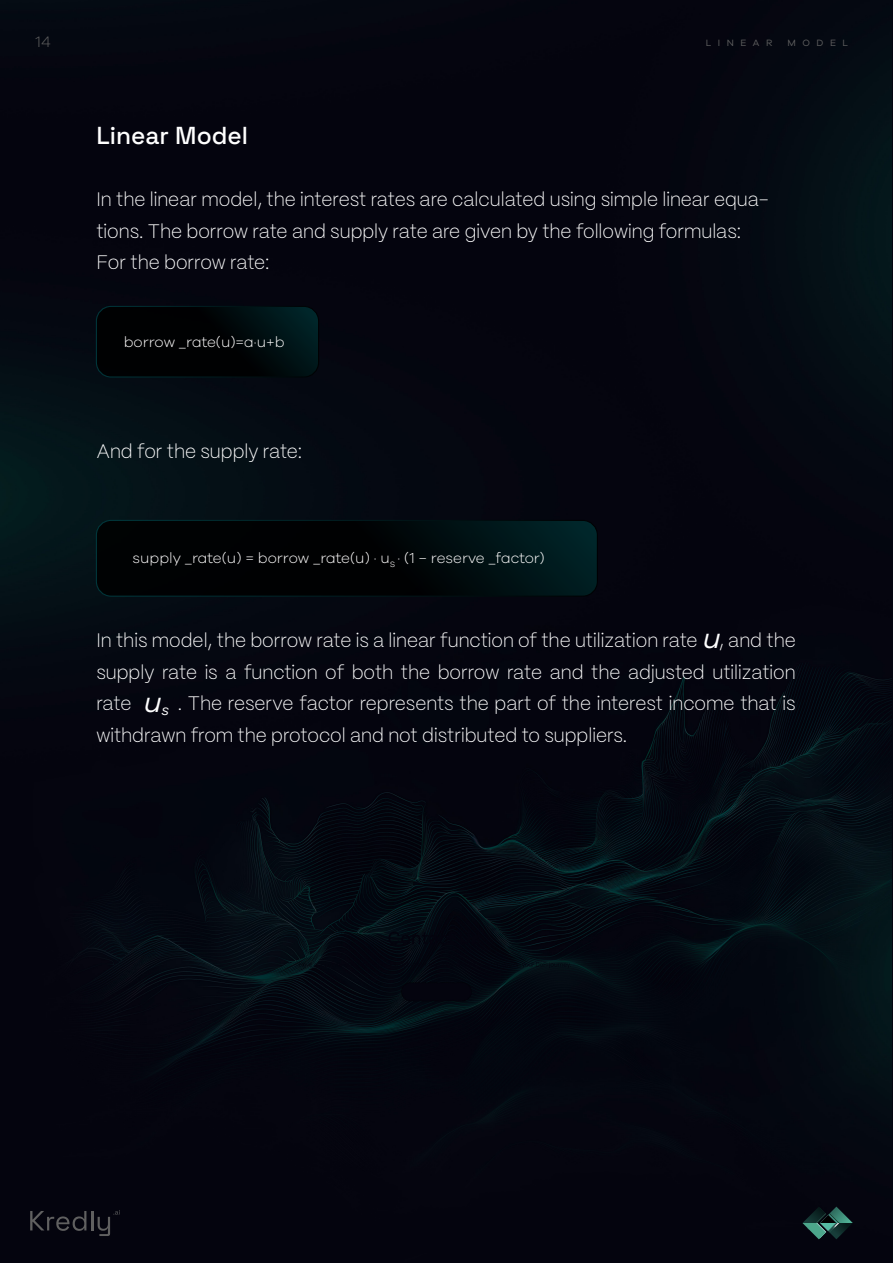
<style>
.page{position:relative;width:893px;height:1263px;background:#fff}
.page>*{position:absolute;margin:0;border:0;box-sizing:border-box;transform-origin:0 0}
.t1{font:italic 28.95px "Galano Grotesque";color:#fff}
.t2{font:500 24.45px "Space Grotesk";color:#fff}
.t3{font:200 19.5px/31.5px "PP Mori";color:#fff}
.t4{font:300 15.6px "Galano Grotesque";color:#606060}
.t5{font:300 15px "Galano Grotesque";color:#fff}
.t6{font:italic 15px "Galano Grotesque";color:#fff}
.t7{font:300 10.8px "Galano Grotesque";color:#fff}
.t8{font:9.45px "Galano Grotesque";letter-spacing:.69em;color:#606060}
</style>
<div class="page">
<img style="left:0;top:0;width:892px;height:1263px">
<svg style="left:802px;top:1206px;width:51px;height:33px;background:#1a3836"></svg>
<svg style="left:30px;top:1210px;width:90px;height:26px;background:#17171f"></svg>
<svg style="left:96px;top:306px;width:223px;height:71px;background:#000709"></svg>
<div style="left:96px;top:306px;width:223px;height:72px;border:1px solid #fff;border-radius:15px"></div>
<div style="left:96px;top:520px;width:501px;height:76px;background:linear-gradient(to right,#000,#00171a);border-radius:15px"></div>
<div style="left:96px;top:520px;width:502px;height:77px;border:1px solid #fff;border-radius:15px"></div>
<p class="t4" style="left:36px;top:33px;width:17px">14</p>
<p class="t8" style="left:706px;top:37px;width:68px">LINEAR</p>
<p class="t8" style="left:788px;top:37px;width:62px">MODEL</p>
<p class="t2" style="left:96px;top:116px;width:153px">Linear Model</p>
<p class="t3" style="left:96px;top:182px;width:674px">In the linear model, the interest rates are calculated using simple linear equa&shy;tions. The borrow rate and supply rate are given by the following formulas:<br>For the borrow rate:</p>
<p class="t5" style="left:124px;top:333px;width:162px">borrow _rate(u)=a·u+b</p>
<p class="t3" style="left:96px;top:434px;width:207px">And for the supply rate:</p>
<p class="t5" style="left:133px;top:549px;width:414px">supply _rate(u) = borrow _rate(u) · u · (1 − reserve _factor)</p>
<p class="t7" style="left:390px;top:556px;width:7px">s</p>
<p class="t3" style="left:96px;top:623px;width:701px;text-align:justify">In this model, the borrow rate is a linear function of the utilization rate , and the supply rate is a function of both the borrow rate and the adjusted utilization rate</p>
<h1 class="t1" style="left:703px;top:621px;width:20px">u</h1>
<p class="t3" style="left:96px;top:686px;width:701px;text-indent:81px">. The reserve factor represents the part of the interest income that is withdrawn from the protocol and not distributed to suppliers.</p>
<h1 class="t1" style="left:144px;top:684px;width:20px">u</h1>
<p class="t6" style="left:161px;top:701px;width:9px">s</p>
</div>
